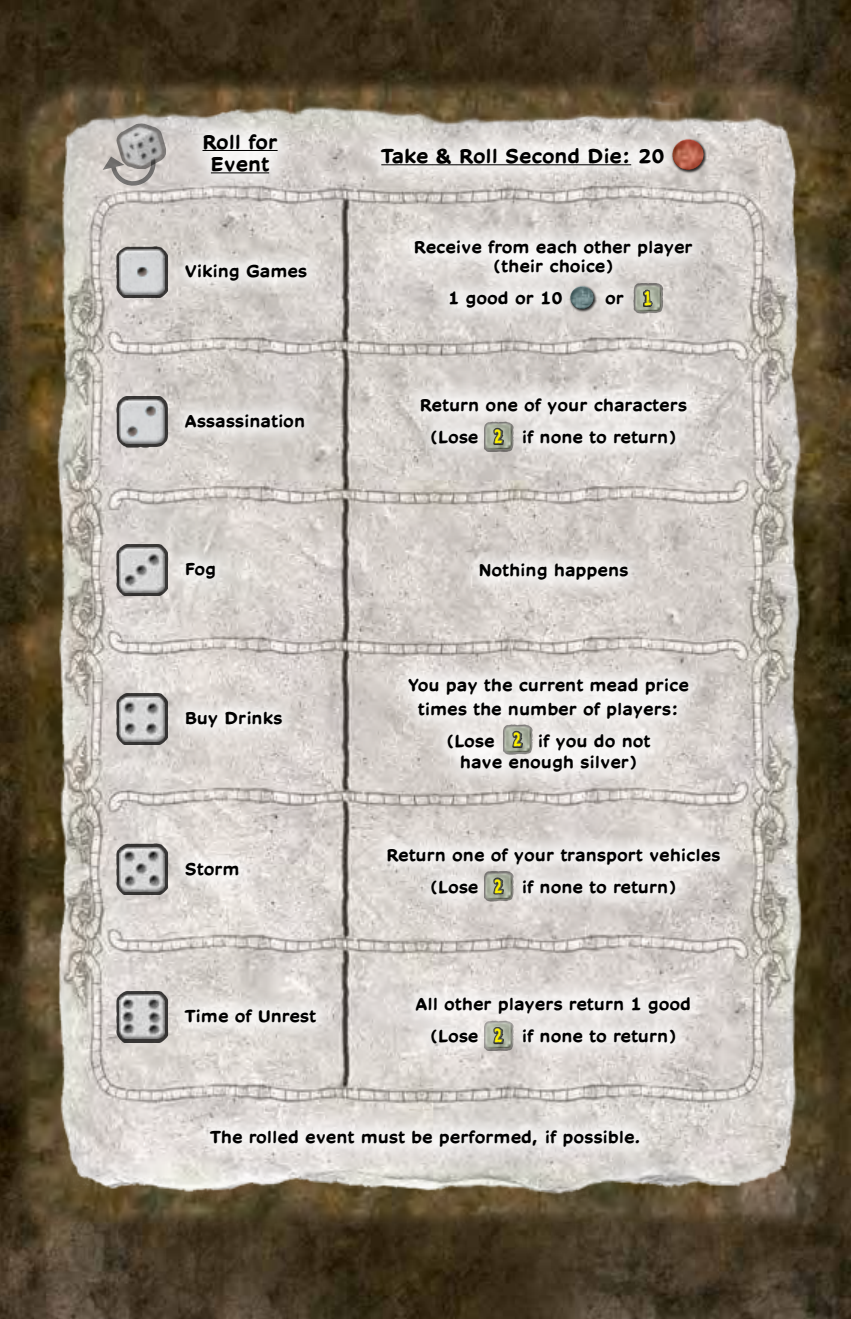
<style>
.page{position:relative;width:851px;height:1319px;background:#fff}
.page>*{position:absolute;margin:0;border:0;box-sizing:border-box;transform-origin:0 0}
.t1{font:24px "Protest Paint BB";color:#fff200}
.t2{font:700 18.6px/22.4px "CC Legendary Legerdemain";color:#000;text-align:center}
.t3{font:700 16.05px/32px "CC Legendary Legerdemain";color:#000}
.s1{font-family:"Protest Paint BB";font-weight:400;font-size:24px;color:#fff200}
</style>
<div class="page">
<img style="left:0;top:0;width:850px;height:1318px">
<img style="left:10px;top:71px;width:831px;height:1160px">
<img style="left:49px;top:96px;width:766px;height:1105px">
<div style="left:182px;top:113px;width:116px;height:82px;background:#fff;opacity:.86"></div>
<hr style="left:202px;top:150px;width:75px;height:1px;background:#000">
<hr style="left:211px;top:172px;width:58px;height:1px;background:#000">
<div style="left:165px;top:244px;width:162px;height:58px;background:#fff;opacity:.86"></div>
<div style="left:189px;top:1109px;width:470px;height:57px;background:#fff;opacity:.86"></div>
<div style="left:400px;top:377px;width:307px;height:87px;background:#fff;opacity:.86"></div>
<div style="left:458px;top:542px;width:190px;height:58px;background:#fff;opacity:.86"></div>
<div style="left:366px;top:827px;width:374px;height:87px;background:#fff;opacity:.86"></div>
<div style="left:165px;top:393px;width:160px;height:55px;background:#fff;opacity:.86"></div>
<div style="left:165px;top:542px;width:71px;height:57px;background:#fff;opacity:.86"></div>
<div style="left:165px;top:691px;width:138px;height:57px;background:#fff;opacity:.86"></div>
<div style="left:165px;top:841px;width:94px;height:55px;background:#fff;opacity:.86"></div>
<div style="left:164px;top:988px;width:172px;height:55px;background:#fff;opacity:.86"></div>
<div style="left:360px;top:127px;width:324px;height:59px;background:#fff;opacity:.86"></div>
<hr style="left:381px;top:164px;width:250px;height:1px;background:#000">
<div style="left:671px;top:138px;width:36px;height:35px;background:#000;opacity:.75"></div>
<div style="left:671px;top:139px;width:32px;height:22px;background:#fff;opacity:.75"></div>
<div style="left:671px;top:144px;width:32px;height:27px;background:#000;opacity:.75"></div>
<img style="left:113px;top:118px;width:56px;height:56px">
<div style="left:116px;top:246px;width:52px;height:52px;background:#000;opacity:.75"></div>
<img style="left:120px;top:250px;width:44px;height:44px">
<div style="left:116px;top:396px;width:52px;height:51px;background:#000;opacity:.75"></div>
<img style="left:120px;top:399px;width:44px;height:44px">
<div style="left:116px;top:543px;width:52px;height:52px;background:#000;opacity:.75"></div>
<img style="left:120px;top:547px;width:44px;height:45px">
<div style="left:116px;top:693px;width:52px;height:52px;background:#000;opacity:.75"></div>
<img style="left:120px;top:696px;width:44px;height:45px">
<div style="left:116px;top:843px;width:52px;height:52px;background:#000;opacity:.75"></div>
<img style="left:120px;top:846px;width:44px;height:45px">
<div style="left:116px;top:990px;width:52px;height:52px;background:#000;opacity:.75"></div>
<img style="left:120px;top:994px;width:44px;height:44px">
<div style="left:484px;top:421px;width:29px;height:30px;background:#000;opacity:.44"></div>
<img style="left:485px;top:422px;width:28px;height:28px">
<svg style="left:493px;top:427px;width:11px;height:18px"></svg>
<div style="left:388px;top:657px;width:321px;height:135px;background:#fff;opacity:.86"></div>
<div style="left:502px;top:724px;width:30px;height:30px;background:#000;opacity:.44"></div>
<img style="left:503px;top:725px;width:29px;height:28px">
<div style="left:512px;top:730px;width:11px;height:17px;background:#000;opacity:.75"></div>
<svg style="left:512px;top:729px;width:10px;height:19px"></svg>
<div style="left:484px;top:871px;width:29px;height:30px;background:#000;opacity:.44"></div>
<img style="left:485px;top:871px;width:28px;height:29px">
<svg style="left:493px;top:876px;width:11px;height:19px"></svg>
<div style="left:395px;top:976px;width:316px;height:87px;background:#fff;opacity:.86"></div>
<div style="left:394px;top:220px;width:318px;height:108px;background:#fff;opacity:.86"></div>
<div style="left:633px;top:283px;width:29px;height:30px;background:#000;opacity:.44"></div>
<img style="left:634px;top:284px;width:28px;height:28px">
<svg style="left:643px;top:286px;width:10px;height:21px"></svg>
<div style="left:569px;top:285px;width:28px;height:27px;background:#000;opacity:.75"></div>
<div style="left:570px;top:285px;width:24px;height:18px;background:#fff;opacity:.75"></div>
<div style="left:570px;top:290px;width:24px;height:20px;background:#000;opacity:.75"></div>
<svg style="left:102px;top:132px;width:62px;height:62px;background:#bfbbb8"></svg>
<p class="t2" style="left:202px;top:130px;width:77px">Roll for<br>Event</p>
<p class="t3" style="left:185px;top:255px;width:124px">Viking Games</p>
<p class="t3" style="left:185px;top:404px;width:122px">Assassination</p>
<p class="t3" style="left:185px;top:552px;width:33px">Fog</p>
<p class="t3" style="left:185px;top:701px;width:99px">Buy Drinks</p>
<p class="t3" style="left:185px;top:852px;width:56px">Storm</p>
<p class="t3" style="left:185px;top:999px;width:133px">Time of Unrest</p>
<p class="t2" style="left:381px;top:144px;width:285px">Take &amp; Roll Second Die: 20</p>
<p class="t3" style="left:414px;top:237px;width:280px;line-height:19.2px;text-align:center">Receive from each other player (their choice)</p>
<p class="t3" style="left:448px;top:282px;width:116px">1 good or 10</p>
<p class="t3" style="left:605px;top:282px;width:48px">or <span class="s1">1</span></p>
<p class="t3" style="left:430px;top:388px;width:258px;text-indent:-11px">Return one of your characters (Lose</p>
<h1 class="t1" style="left:494px;top:420px;width:10px">2</h1>
<p class="t3" style="left:521px;top:420px;width:156px">if none to return)</p>
<p class="t3" style="left:478px;top:553px;width:151px">Nothing happens</p>
<p class="t3" style="left:408px;top:672px;width:282px;line-height:24px;text-align:center">You pay the current mead price times the number of players:</p>
<p class="t3" style="left:446px;top:724px;width:50px">(Lose</p>
<h1 class="t1" style="left:513px;top:723px;width:10px">2</h1>
<p class="t3" style="left:460px;top:729px;width:192px;line-height:21.3px;text-indent:78px">if you do not have enough silver)</p>
<p class="t3" style="left:430px;top:838px;width:291px;text-indent:-44px">Return one of your transport vehicles (Lose</p>
<h1 class="t1" style="left:494px;top:870px;width:10px">2</h1>
<p class="t3" style="left:521px;top:870px;width:156px">if none to return)</p>
<p class="t3" style="left:430px;top:987px;width:262px;text-indent:-15px">All other players return 1 good (Lose</p>
<h1 class="t1" style="left:494px;top:1019px;width:10px">2</h1>
<p class="t3" style="left:521px;top:1019px;width:156px">if none to return)</p>
<p class="t3" style="left:210px;top:1120px;width:432px">The rolled event must be performed, if possible.</p>
</div>
